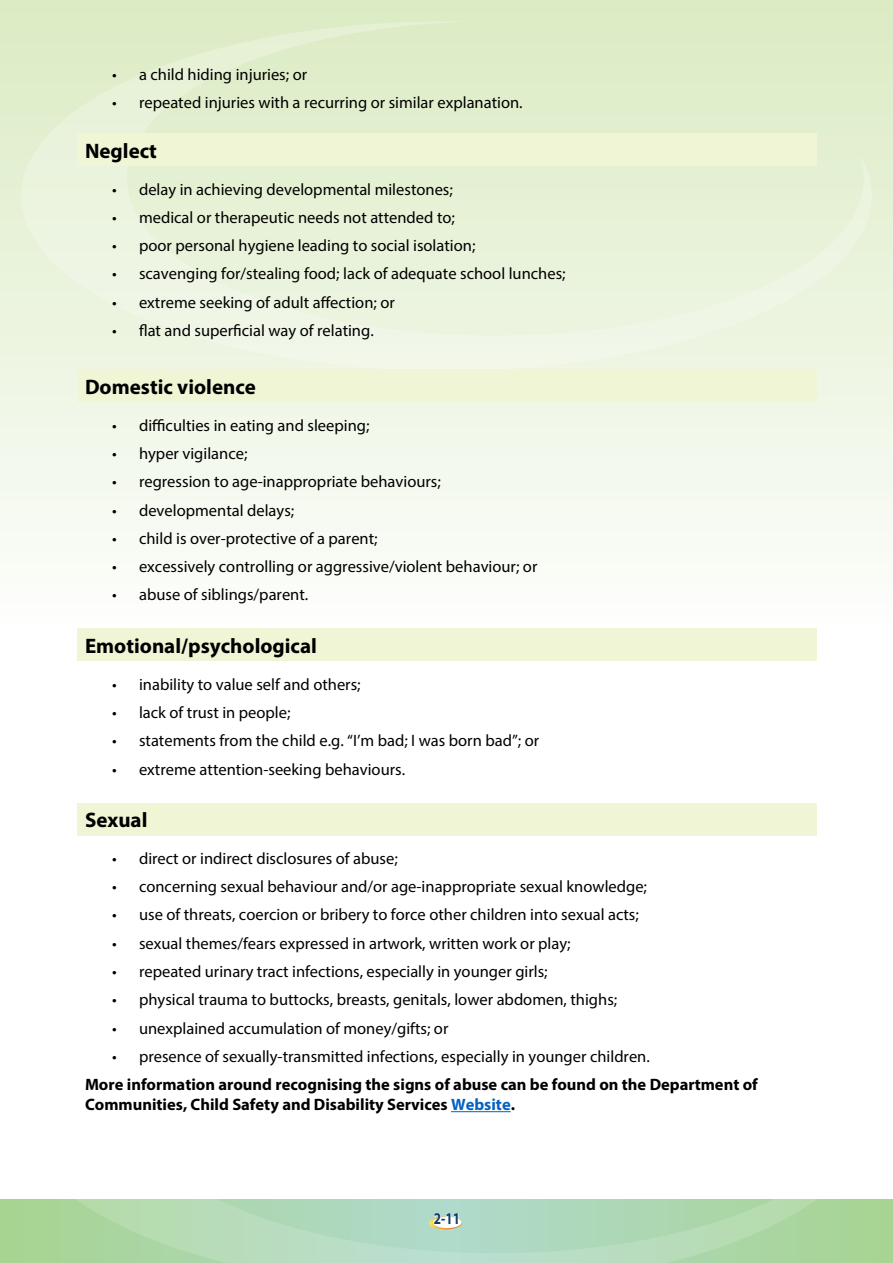
<style>
.page{position:relative;width:893px;height:1263px;background:#fff}
.page>*{position:absolute;margin:0;border:0;box-sizing:border-box;transform-origin:0 0}
.t1{font:700 21px "Myriad Pro";color:#000}
.t2{font:16.5px "Myriad Pro";color:#000}
.t3{font:700 16.5px/19.8px "Myriad Pro";color:#000}
.t4{font:700 16.5px "Myriad Pro";color:#0f3c6c;scale:.8 1}
.s1{color:#0563c1}
</style>
<div class="page">
<div style="left:0;top:0;width:893px;height:631px;background:linear-gradient(to bottom,#dbebc3,#fdfefb)"></div>
<div style="left:0;top:1199px;width:893px;height:64px;background:#a8d495"></div>
<svg style="left:21px;top:21px;width:851px;height:350px;background:#e6f1d6"></svg>
<svg style="left:76px;top:1112px;width:741px;height:151px"></svg>
<div style="left:77px;top:133px;width:739px;height:33px;background:#eff5d5"></div>
<div style="left:77px;top:370px;width:739px;height:32px;background:#eff5d5"></div>
<div style="left:77px;top:629px;width:739px;height:32px;background:#eff5d5"></div>
<div style="left:77px;top:803px;width:739px;height:32px;background:#eff5d5"></div>
<hr style="left:451px;top:1111px;width:60px;height:1px;background:#0563c1">
<p class="t2" style="left:112px;top:64px;width:197px">• a child hiding injuries; or</p>
<p class="t2" style="left:112px;top:93px;width:412px">• repeated injuries with a recurring or similar explanation.</p>
<p class="t1" style="left:85px;top:137px;width:73px">Neglect</p>
<p class="t2" style="left:112px;top:179px;width:342px">• delay in achieving developmental milestones;</p>
<p class="t2" style="left:112px;top:207px;width:344px">• medical or therapeutic needs not attended to;</p>
<p class="t2" style="left:112px;top:235px;width:365px">• poor personal hygiene leading to social isolation;</p>
<p class="t2" style="left:112px;top:264px;width:455px">• scavenging for/stealing food; lack of adequate school lunches;</p>
<p class="t2" style="left:112px;top:292px;width:284px">• extreme seeking of adult affection; or</p>
<p class="t2" style="left:112px;top:320px;width:263px">• flat and superficial way of relating.</p>
<p class="t1" style="left:85px;top:373px;width:172px">Domestic violence</p>
<p class="t2" style="left:112px;top:415px;width:259px">• difficulties in eating and sleeping;</p>
<p class="t2" style="left:112px;top:443px;width:137px">• hyper vigilance;</p>
<p class="t2" style="left:112px;top:471px;width:330px">• regression to age-inappropriate behaviours;</p>
<p class="t2" style="left:112px;top:500px;width:184px">• developmental delays;</p>
<p class="t2" style="left:112px;top:528px;width:267px">• child is over-protective of a parent;</p>
<p class="t2" style="left:112px;top:556px;width:427px">• excessively controlling or aggressive/violent behaviour; or</p>
<p class="t2" style="left:112px;top:585px;width:198px">• abuse of siblings/parent.</p>
<p class="t1" style="left:85px;top:632px;width:233px">Emotional/psychological</p>
<p class="t2" style="left:112px;top:674px;width:250px">• inability to value self and others;</p>
<p class="t2" style="left:112px;top:702px;width:180px">• lack of trust in people;</p>
<p class="t2" style="left:112px;top:730px;width:429px">• statements from the child e.g. “I’m bad; I was born bad”; or</p>
<p class="t2" style="left:112px;top:759px;width:295px">• extreme attention-seeking behaviours.</p>
<p class="t1" style="left:85px;top:806px;width:64px">Sexual</p>
<p class="t2" style="left:112px;top:848px;width:287px">• direct or indirect disclosures of abuse;</p>
<p class="t2" style="left:112px;top:876px;width:536px">• concerning sexual behaviour and/or age-inappropriate sexual knowledge;</p>
<p class="t2" style="left:112px;top:905px;width:528px">• use of threats, coercion or bribery to force other children into sexual acts;</p>
<p class="t2" style="left:112px;top:933px;width:460px">• sexual themes/fears expressed in artwork, written work or play;</p>
<p class="t2" style="left:112px;top:961px;width:437px">• repeated urinary tract infections, especially in younger girls;</p>
<p class="t2" style="left:112px;top:989px;width:507px">• physical trauma to buttocks, breasts, genitals, lower abdomen, thighs;</p>
<p class="t2" style="left:112px;top:1018px;width:338px">• unexplained accumulation of money/gifts; or</p>
<p class="t2" style="left:112px;top:1046px;width:539px">• presence of sexually-transmitted infections, especially in younger children.</p>
<p class="t3" style="left:85px;top:1074px;width:674px">More information around recognising the signs of abuse can be found on the Department of<br>Communities, Child Safety and Disability Services <span class="s1">Website</span>.</p>
<p class="t4" style="left:434px;top:1208px;width:34px">2-11</p>
</div>
